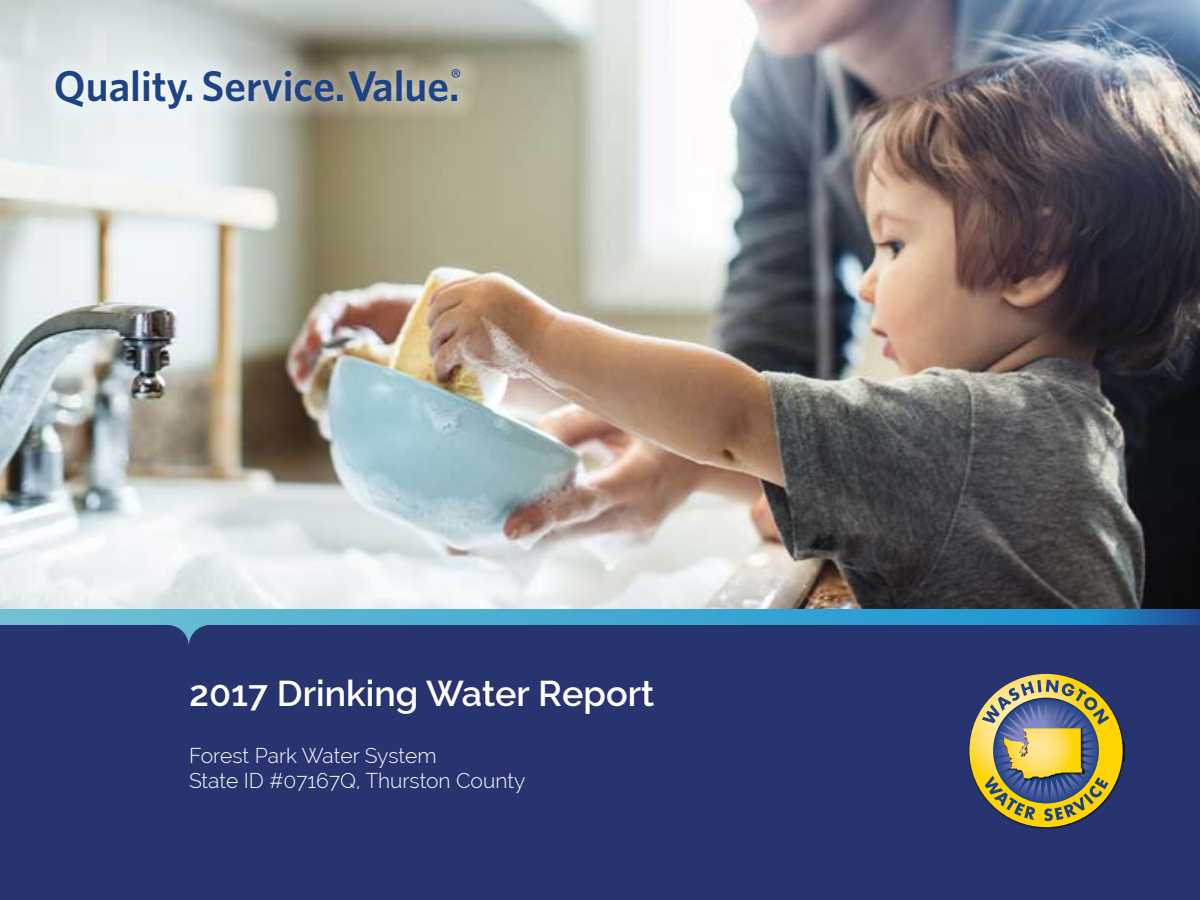
<style>
.page{position:relative;width:1200px;height:900px;background:#fff}
.page>*{position:absolute;margin:0;border:0;box-sizing:border-box;transform-origin:0 0}
.t1{font:600 43.05px "Whitney";color:#1d4384}
.t2{font:600 36px "Raleway";color:#fff}
.t3{font:300 21px/25.2px "Raleway";color:#fff}
</style>
<div class="page">
<img style="left:0;top:0;width:1200px;height:609px">
<div style="left:0;top:621px;width:1200px;height:279px;background:#273470"></div>
<svg style="left:0;top:609px;width:1200px;height:37px"></svg>
<div style="left:37px;top:50px;width:444px;height:78px;background:#fff;opacity:.5"></div>
<svg style="left:969px;top:674px;width:154px;height:153px"></svg>
<h1 class="t1" style="left:54px;top:57px;width:409px">Quality. Service. Value.<sup>®</sup></h1>
<h2 class="t2" style="left:189px;top:672px;width:467px">2017 Drinking Water Report</h2>
<p class="t3" style="left:189px;top:742px;width:338px">Forest Park Water System<br>State ID #07167Q, Thurston County</p>
</div>
